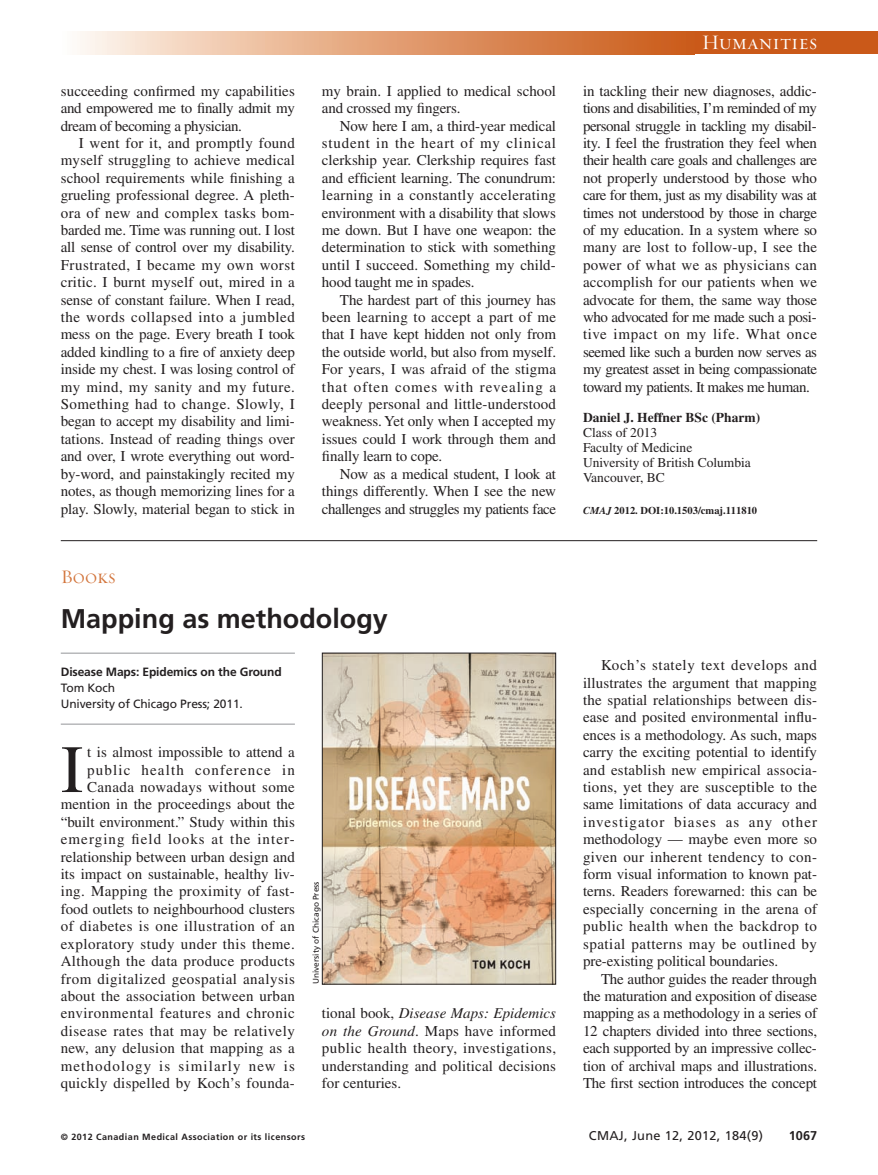
<style>
.page{position:relative;width:878px;height:1175px;background:#fff}
.page>*{position:absolute;margin:0;border:0;box-sizing:border-box;transform-origin:0 0}
.t1{font:67.5px "Times LT Std";color:#231f20}
.t2{font:700 27px "Frutiger LT Std";color:#231f20}
.t3{font:21px "Requiem Display HTF Small Caps";letter-spacing:.005em;color:#fff}
.t4{font:19.5px "Requiem Display HTF Small Caps";letter-spacing:.005em;color:#d3753c}
.t5{font:15px/17.4px "Times LT Std";color:#231f20;text-align:justify}
.t6{font:15px/17.4px "Times LT Std";letter-spacing:.025em;color:#231f20;text-align:right}
.t7{font:13.5px/15px "Times LT Std";color:#231f20}
.t8{font:700 13.5px "Times LT Std";color:#231f20}
.t9{font:12.75px "Frutiger LT Std";letter-spacing:.025em;color:#231f20}
.t10{font:700 12.75px "Frutiger LT Std";color:#231f20}
.t11{font:12px/15.8px "Frutiger LT Std";letter-spacing:-.01em;color:#231f20}
.t12{font:700 12px "Frutiger LT Std";letter-spacing:-.01em;color:#231f20}
.t13{font:700 10.5px "Times LT Std";color:#231f20}
.t14{font:700 9px "Frutiger LT Std";letter-spacing:.05em;color:#231f20}
.t15{font:8.25px "Frutiger LT Std";color:#231f20}
.s1{font-style:italic}
</style>
<div class="page">
<div style="left:683px;top:32px;width:195px;height:22px;background:#ca5919"></div>
<div style="left:61px;top:32px;width:633px;height:22px;background:linear-gradient(to right,#fff6ed,#c9550f)"></div>
<hr style="left:61px;top:652px;width:234px;height:1px;background:#939598">
<hr style="left:61px;top:723px;width:234px;height:1px;background:#939598">
<hr style="left:61px;top:540px;width:756px;height:1px;background:#231f20">
<img style="left:324px;top:654px;width:230px;height:328px">
<div style="left:322px;top:652px;width:234px;height:332px;border:1px solid #231f20"></div>
<p class="t5" style="left:61px;top:84px;width:235px">succeeding confirmed my capabilities and empowered me to finally admit my dream of becoming a physician.</p>
<p class="t5" style="left:61px;top:136px;width:236px;text-indent:18px">I went for it, and promptly found myself struggling to achieve medical school requirements while finishing a grueling professional degree. A pleth&shy;ora of new and complex tasks bom&shy;barded me. Time was running out. I lost all sense of control over my disability.<br>Frustrated, I became my own worst critic. I burnt myself out, mired in a sense of constant failure. When I read, the words collapsed into a jumbled mess on the page. Every breath I took added kindling to a fire of anxiety deep inside my chest. I was losing control of my mind, my sanity and my future.<br>Something had to change. Slowly, I began to accept my disability and limi&shy;tations. Instead of reading things over and over, I wrote everything out word&shy;by-word, and painstakingly recited my notes, as though memorizing lines for a play. Slowly, material began to stick in</p>
<p class="t5" style="left:322px;top:84px;width:235px">my brain. I applied to medical school and crossed my fingers.</p>
<p class="t5" style="left:322px;top:118px;width:236px;text-indent:18px">Now here I am, a third-year medical student in the heart of my clinical clerkship year. Clerkship requires fast and efficient learning. The conundrum: learning in a constantly accelerating environment with a disability that slows me down. But I have one weapon: the determination to stick with something until I succeed. Something my child&shy;hood taught me in spades.</p>
<p class="t5" style="left:322px;top:292px;width:236px;text-indent:18px">The hardest part of this journey has been learning to accept a part of me that I have kept hidden not only from the outside world, but also from myself.<br>For years, I was afraid of the stigma that often comes with revealing a deeply personal and little-understood weakness. Yet only when I accepted my issues could I work through them and finally learn to cope.</p>
<p class="t5" style="left:322px;top:466px;width:236px;text-indent:18px">Now as a medical student, I look at things differently. When I see the new challenges and struggles my patients face</p>
<h3 class="t4" style="left:61px;top:565px;width:56px">Books</h3>
<h2 class="t2" style="left:61px;top:608px;width:329px">Mapping as methodology</h2>
<p class="t12" style="left:61px;top:667px;width:222px">Disease Maps: Epidemics on the Ground</p>
<p class="t11" style="left:61px;top:680px;width:184px">Tom Koch<br>University of Chicago Press; 2011.</p>
<h1 class="t1" style="left:61px;top:746px;width:24px">I</h1>
<p class="t6" style="left:61px;top:745px;width:236px">t is almost impossible to attend a public health conference in Canada nowadays without some mention in the proceedings about the “built environment.” Study within this emerging field looks at the inter&shy;relationship between urban design and its impact on sustainable, healthy liv&shy;ing. Mapping the proximity of fast&shy;food outlets to neighbourhood clusters of diabetes is one illustration of an exploratory study under this theme.<br>Although the data produce products from digitalized geospatial analysis about the association between urban environmental features and chronic disease rates that may be relatively new, any delusion that mapping as a methodology is similarly new is quickly dispelled by Koch’s founda-</p>
<p class="t15" style="left:312px;top:984px;width:104px;rotate:-90deg">University of Chicago Press</p>
<p class="t5" style="left:322px;top:1006px;width:236px">tional book, <span class="s1">Disease Maps: Epidemics on the Ground</span>. Maps have informed public health theory, investigations, understanding and political decisions for centuries.</p>
<h3 class="t3" style="left:701px;top:30px;width:117px">Humanities</h3>
<p class="t5" style="left:583px;top:84px;width:236px">in tackling their new diagnoses, addic&shy;tions and disabilities, I’m reminded of my personal struggle in tackling my disabil&shy;ity. I feel the frustration they feel when their health care goals and challenges are not properly understood by those who care for them, just as my disability was at times not understood by those in charge of my education. In a system where so many are lost to follow-up, I see the power of what we as physicians can accomplish for our patients when we advocate for them, the same way those who advocated for me made such a posi&shy;tive impact on my life. What once seemed like such a burden now serves as my greatest asset in being compassionate toward my patients. It makes me human.</p>
<p class="t8" style="left:583px;top:412px;width:179px">Daniel J. Heffner BSc (Pharm)</p>
<p class="t7" style="left:583px;top:426px;width:169px">Class of 2013<br>Faculty of Medicine<br>University of British Columbia<br>Vancouver, BC</p>
<p class="t13" style="left:583px;top:506px;width:176px"><span class="s1">CMAJ</span> 2012. DOI:10.1503/cmaj.111810</p>
<p class="t5" style="left:583px;top:658px;width:236px;text-indent:18px">Koch’s stately text develops and illustrates the argument that mapping the spatial relationships between dis&shy;ease and posited environmental influ&shy;ences is a methodology. As such, maps carry the exciting potential to identify and establish new empirical associa&shy;tions, yet they are susceptible to the same limitations of data accuracy and investigator biases as any other methodology — maybe even more so given our inherent tendency to con&shy;form visual information to known pat&shy;terns. Readers forewarned: this can be especially concerning in the arena of public health when the backdrop to spatial patterns may be outlined by pre-existing political boundaries.</p>
<p class="t5" style="left:583px;top:971px;width:236px;text-indent:18px">The author guides the reader through the maturation and exposition of disease mapping as a methodology in a series of 12 chapters divided into three sections, each supported by an impressive collec&shy;tion of archival maps and illustrations.<br>The first section introduces the concept</p>
<p class="t14" style="left:61px;top:1132px;width:246px">© 2012 Canadian Medical Association or its licensors</p>
<p class="t9" style="left:589px;top:1130px;width:176px">CMAJ, June 12, 2012, 184(9)</p>
<p class="t10" style="left:788px;top:1130px;width:30px">1067</p>
</div>
